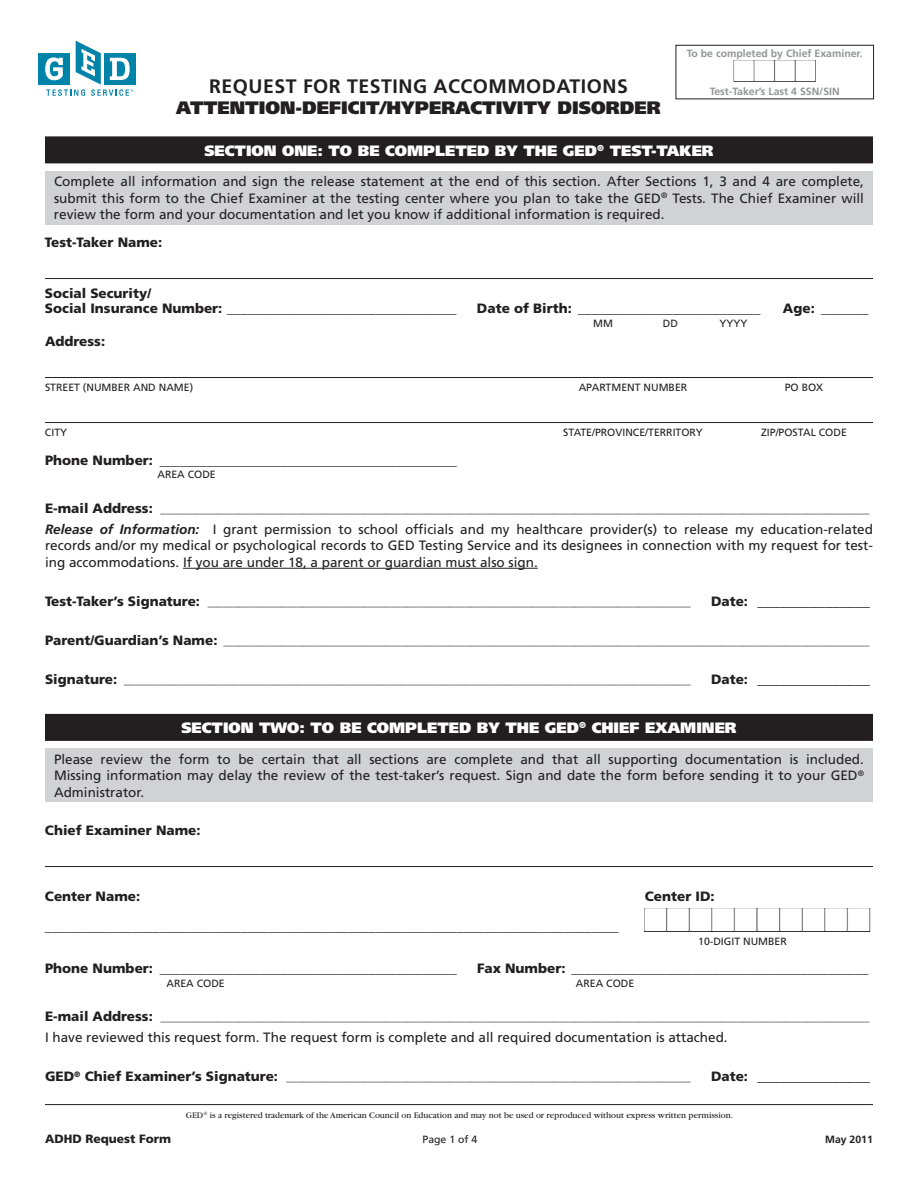
<style>
.page{position:relative;width:918px;height:1188px;background:#fff}
.page>*{position:absolute;margin:0;border:0;box-sizing:border-box;transform-origin:0 0}
.t1{font:33px "Zapf Dingbats Std";color:#fff;scale:.95 1}
.t2{font:30px "Zapf Dingbats Std";color:#fff;scale:.95 1}
.t3{font:700 19.5px "Frutiger";letter-spacing:.025em;color:#231f20}
.t4{font:900 18px "Frutiger";color:#231f20}
.t5{font:900 15px "Frutiger";color:#fff}
.t6{font:900 15px "Frutiger";color:#231f20}
.t7{font:13.5px/16.5px "Frutiger";color:#231f20;text-align:justify}
.t8{font:900 13.5px/15px "Frutiger";color:#231f20}
.t9{font:700 13.5px "Frutiger";color:#231f20}
.t10{font:900 12px "Frutiger";color:#231f20}
.t11{font:900 10.5px "Frutiger";color:#231f20}
.t12{font:10.5px "Frutiger";color:#231f20}
.t13{font:700 10.5px "Frutiger";color:#939598}
.t14{font:700 10.5px "Frutiger";color:#231f20}
.t15{font:9px "Garamond";color:#231f20}
.s1{font-size:13.5px}
.s2{font-weight:700;font-style:italic}
</style>
<div class="page">
<hr style="left:45px;top:1104px;width:828px;height:1px;background:#231f20">
<div style="left:38px;top:53px;width:32px;height:32px;background:#0083a9"></div>
<div style="left:104px;top:53px;width:32px;height:32px;background:#0083a9"></div>
<svg style="left:46px;top:41px;width:87px;height:55px"></svg>
<div style="left:734px;top:60px;width:20px;height:22px;border:1px solid #231f20"></div>
<div style="left:754px;top:60px;width:21px;height:22px;border:1px solid #231f20"></div>
<div style="left:775px;top:60px;width:20px;height:22px;border:1px solid #231f20"></div>
<div style="left:795px;top:60px;width:21px;height:22px;border:1px solid #231f20"></div>
<div style="left:676px;top:45px;width:198px;height:54px;border:1px solid #231f20"></div>
<div style="left:45px;top:136px;width:828px;height:27px;background:#231f20"></div>
<hr style="left:45px;top:278px;width:828px;height:1px;background:#231f20">
<hr style="left:45px;top:377px;width:828px;height:1px;background:#231f20">
<hr style="left:45px;top:422px;width:828px;height:1px;background:#231f20">
<hr style="left:183px;top:568px;width:355px;height:1px;background:#231f20">
<div style="left:45px;top:714px;width:828px;height:27px;background:#231f20"></div>
<hr style="left:45px;top:866px;width:828px;height:1px;background:#231f20">
<div style="left:45px;top:171px;width:828px;height:54px;background:#d1d2d4"></div>
<div style="left:45px;top:748px;width:828px;height:54px;background:#d1d2d4"></div>
<div style="left:644px;top:908px;width:23px;height:24px;border:1px solid #231f20"></div>
<div style="left:667px;top:908px;width:22px;height:24px;border:1px solid #231f20"></div>
<div style="left:689px;top:908px;width:23px;height:24px;border:1px solid #231f20"></div>
<div style="left:712px;top:908px;width:22px;height:24px;border:1px solid #231f20"></div>
<div style="left:735px;top:908px;width:22px;height:24px;border:1px solid #231f20"></div>
<div style="left:757px;top:908px;width:23px;height:24px;border:1px solid #231f20"></div>
<div style="left:780px;top:908px;width:22px;height:24px;border:1px solid #231f20"></div>
<div style="left:802px;top:908px;width:23px;height:24px;border:1px solid #231f20"></div>
<div style="left:825px;top:908px;width:22px;height:24px;border:1px solid #231f20"></div>
<div style="left:848px;top:908px;width:22px;height:24px;border:1px solid #231f20"></div>
<h3 class="t3" style="left:209px;top:74px;width:420px">Request forTesting Accommodations</h3>
<h3 class="t4" style="left:176px;top:96px;width:486px">ATTENTION-DEFICIT/HYPERACTIVITY DISORDER</h3>
<p class="t13" style="left:687px;top:47px;width:177px">To be completed by Chief Examiner.</p>
<h2 class="t2" style="left:733px;top:57px;width:89px">■■■■</h2>
<p class="t13" style="left:710px;top:85px;width:94px">Test-Taker’s Last 4 SSN</p>
<p class="t13" style="left:819px;top:85px;width:11px">/SIN</p>
<p class="t5" style="left:204px;top:141px;width:511px">SECTION ONE: TO BE COMPLETED BY THE GED<sup>®</sup> TEST-TAKER</p>
<p class="t7" style="left:54px;top:174px;width:812px">Complete all information and sign the release statement at the end of this section. After Sections 1, 3 and 4 are complete, submit this form to the Chief Examiner at the testing center where you plan to take the GED<sup>®</sup> Tests. The Chief Examiner will review the form and your documentation and let you know if additional information is required.</p>
<p class="t8" style="left:45px;top:235px;width:119px">Test-Taker Name:</p>
<p class="t8" style="left:45px;top:286px;width:413px">Social Security/<br>Social Insurance Number: __________________________________</p>
<p class="t8" style="left:477px;top:301px;width:285px">Date of Birth: ___________________________</p>
<p class="t8" style="left:783px;top:301px;width:87px">Age: _______</p>
<p class="t12" style="left:593px;top:317px;width:21px">MM</p>
<p class="t12" style="left:663px;top:317px;width:17px">DD</p>
<p class="t12" style="left:719px;top:317px;width:30px">YYYY</p>
<p class="t8" style="left:45px;top:334px;width:62px">Address:</p>
<p class="t12" style="left:45px;top:382px;width:24px">street</p>
<p class="t12" style="left:83px;top:382px;width:92px">(number and name</p>
<p class="t12" style="left:190px;top:382px;width:5px">)</p>
<p class="t12" style="left:579px;top:382px;width:35px">Apartme</p>
<p class="t12" style="left:627px;top:382px;width:62px">nt Number</p>
<p class="t12" style="left:785px;top:382px;width:38px">PO Box</p>
<p class="t12" style="left:45px;top:427px;width:15px">City</p>
<p class="t12" style="left:563px;top:427px;width:12px">State</p>
<p class="t12" style="left:592px;top:427px;width:109px">/Province/Te rrito ry</p>
<p class="t12" style="left:761px;top:427px;width:31px">ZI P/Posta</p>
<p class="t12" style="left:811px;top:427px;width:23px">l Code</p>
<p class="t8" style="left:45px;top:453px;width:413px">Phone Number: ____________________________________________</p>
<p class="t12" style="left:157px;top:469px;width:45px">Area Code</p>
<p class="t11" style="left:45px;top:503px;width:826px"><span class="s1">E-mail Address:</span> _______________________________________________________________________________________________________________________________________</p>
<p class="t7" style="left:45px;top:521px;width:830px"><span class="s2">Release of Information:</span> I grant permission to school officials and my healthcare provider(s) to release my education-related records and/or my medical or psychological records to GED Testing Service and its designees in connection with my request for test&shy;ing accommodations. If you are under 18, a parent or guardian must also sign.</p>
<p class="t11" style="left:45px;top:596px;width:647px"><span class="s1">Test-Taker’s Signature:</span> ____________________________________________________________________________________________</p>
<p class="t6" style="left:711px;top:592px;width:161px"><span class="s1">Date:</span> _______________</p>
<p class="t11" style="left:45px;top:635px;width:826px"><span class="s1">Parent/Guardian’s Name:</span> ___________________________________________________________________________________________________________________________</p>
<p class="t11" style="left:45px;top:674px;width:647px"><span class="s1">Signature:</span> ____________________________________________________________________________________________________________</p>
<p class="t6" style="left:711px;top:670px;width:161px"><span class="s1">Date:</span> _______________</p>
<p class="t5" style="left:181px;top:719px;width:557px">SECTION TWO: TO BE COMPLETED BY THE GED<sup>®</sup> CH IEF EXAMINER</p>
<p class="t7" style="left:54px;top:751px;width:812px">Please review the form to be certain that all sections are complete and that all supporting documentation is included.<br>Missing information may delay the review of the test-taker’s request. Sign and date the form before sending it to your GED<sup>® </sup>Administrator.</p>
<p class="t8" style="left:45px;top:823px;width:157px">Chief Examiner Name:</p>
<p class="t8" style="left:45px;top:889px;width:97px">Center Name:</p>
<p class="t8" style="left:645px;top:889px;width:71px">Center ID:</p>
<p class="t9" style="left:45px;top:919px;width:575px">_____________________________________________________________________________________</p>
<h1 class="t1" style="left:644px;top:904px;width:241px">■■■■■■■■■■</h1>
<p class="t12" style="left:698px;top:935px;width:90px">10-Digit number</p>
<p class="t8" style="left:45px;top:961px;width:413px">Phone Number: ____________________________________________</p>
<p class="t8" style="left:477px;top:961px;width:393px">Fax Number: ____________________________________________</p>
<p class="t12" style="left:166px;top:977px;width:44px">Area Code</p>
<p class="t12" style="left:576px;top:977px;width:45px">Area Code</p>
<p class="t11" style="left:45px;top:1011px;width:826px"><span class="s1">E-mail Address:</span> _______________________________________________________________________________________________________________________________________</p>
<p class="t7" style="left:45px;top:1030px;width:684px">I have reviewed this request form. The request form is complete and all required documentation is attached.</p>
<p class="t11" style="left:45px;top:1071px;width:647px"><span class="s1">GED</span><sup>®</sup> <span class="s1">Chief Examiner’s Signature:</span> _____________________________________________________________________________</p>
<p class="t6" style="left:711px;top:1067px;width:161px"><span class="s1">Date:</span> _______________</p>
<p class="t15" style="left:186px;top:1111px;width:549px">GED<sup>®</sup> is a registered trademark of the American Council on Education and may not be used or reproduced without express written permission.</p>
<p class="t10" style="left:45px;top:1131px;width:128px">ADHD Request Form</p>
<p class="t12" style="left:423px;top:1133px;width:56px">Page 1 of 4</p>
<p class="t14" style="left:825px;top:1133px;width:49px">May 2011</p>
</div>
